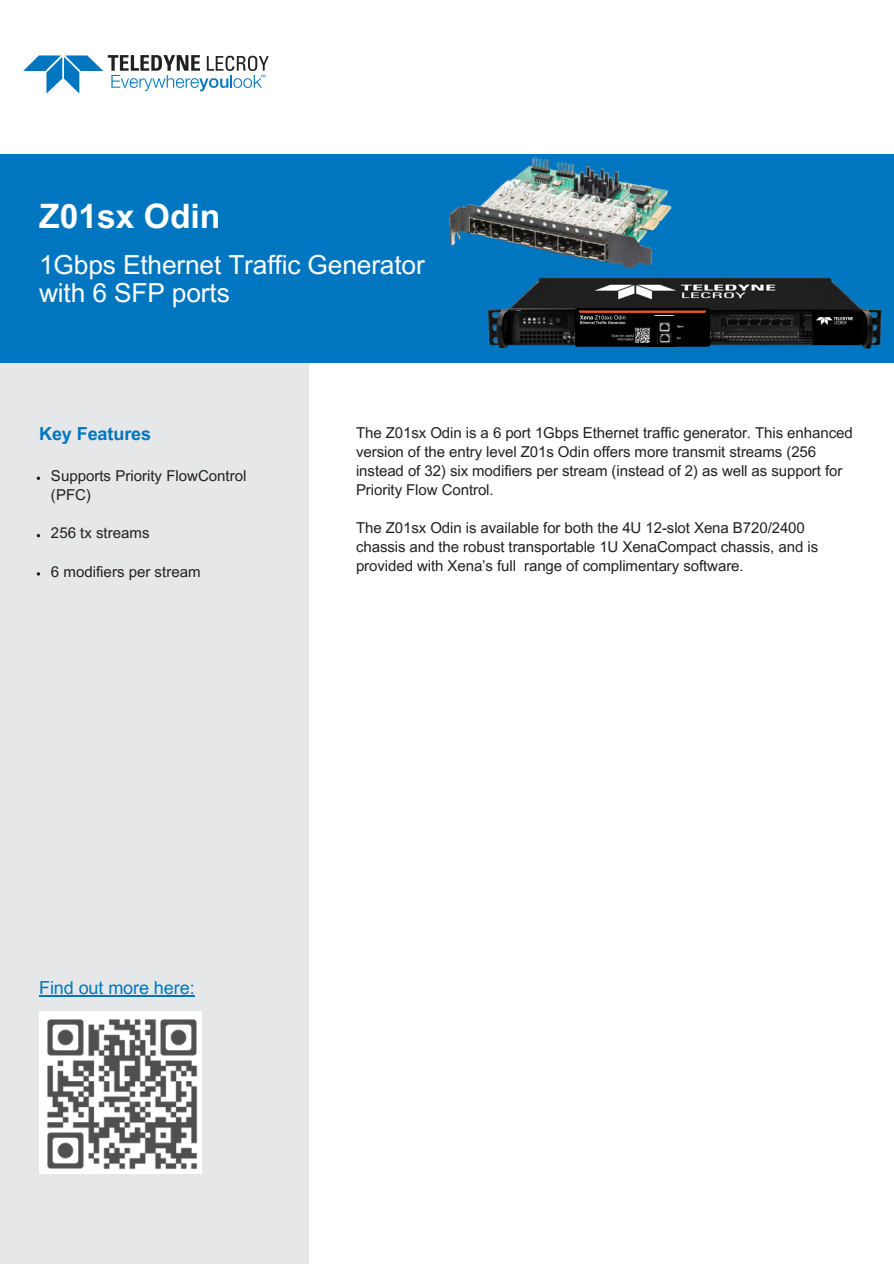
<style>
.page{position:relative;width:894px;height:1264px;background:#fff}
.page>*{position:absolute;margin:0;border:0;box-sizing:border-box;transform-origin:0 0}
.t1{font:700 33.6px "Arial MT Pro";color:#fff}
.t2{font:26.25px/28.2px "Arial MT Pro";letter-spacing:-.005em;color:#fff}
.t3{font:18px "Arial MT Pro";letter-spacing:-.005em;color:#0076c0}
.t4{font:700 18px "Arial MT Pro";letter-spacing:-.005em;color:#0076c0}
.t5{font:15px/19.2px "Arial MT Pro";letter-spacing:-.005em;color:#231f20}
</style>
<div class="page">
<div style="left:0;top:362px;width:308px;height:901px;background:#e6e7e8"></div>
<div style="left:0;top:154px;width:893px;height:208px;background:#0076c0"></div>
<svg style="left:23px;top:55px;width:245px;height:39px"></svg>
<img style="left:448px;top:156px;width:223px;height:90px">
<svg style="left:37px;top:476px;width:3px;height:4px"></svg>
<div style="left:39px;top:1011px;width:163px;height:163px;background:#fff"></div>
<img style="left:47px;top:1019px;width:151px;height:151px">
<hr style="left:39px;top:995px;width:155px;height:1px;background:#0076c0">
<img style="left:488px;top:311px;width:392px;height:38px">
<div style="left:812px;top:312px;width:47px;height:32px;background:#000"></div>
<svg style="left:509px;top:312px;width:5px;height:5px"></svg>
<svg style="left:535px;top:311px;width:323px;height:20px"></svg>
<img style="left:708px;top:314px;width:103px;height:30px">
<img style="left:475px;top:221px;width:196px;height:48px">
<img style="left:488px;top:278px;width:394px;height:33px">
<img style="left:575px;top:309px;width:133px;height:38px">
<div style="left:650px;top:315px;width:25px;height:31px;background:#000"></div>
<img style="left:657px;top:322px;width:14px;height:21px">
<h1 class="t1" style="left:39px;top:203px;width:183px">Z01sx Odin</h1>
<p class="t2" style="left:39px;top:254px;width:387px">1Gbps Ethernet Traffic Generator with 6 SFP ports</p>
<p class="t4" style="left:39px;top:427px;width:114px">Key Features</p>
<p class="t5" style="left:51px;top:468px;width:197px">Supports Priority FlowControl (PFC)</p>
<p class="t5" style="left:51px;top:525px;width:100px">256 tx streams</p>
<p class="t5" style="left:51px;top:563px;width:151px">6 modifiers per stream</p>
<h2 class="t5" style="left:356px;top:424px;width:498px">The Z01sx Odin is a 6 port 1Gbps Ethernet traffic generator. This enhanced version of the entry level Z01s Odin offers more transmit streams (256 instead of 32) six modifiers per stream (instead of 2) as well as support for Priority Flow Control.</h2>
<h3 class="t5" style="left:356px;top:520px;width:463px">The Z01sx Odin is available for both the 4U 12-slot Xena B720/2400 chassis and the robust transportable 1U XenaCompact chassis, and is provided with Xena’s full range of complimentary software.</h3>
<p class="t3" style="left:39px;top:980px;width:157px">Find out more here:</p>
</div>
